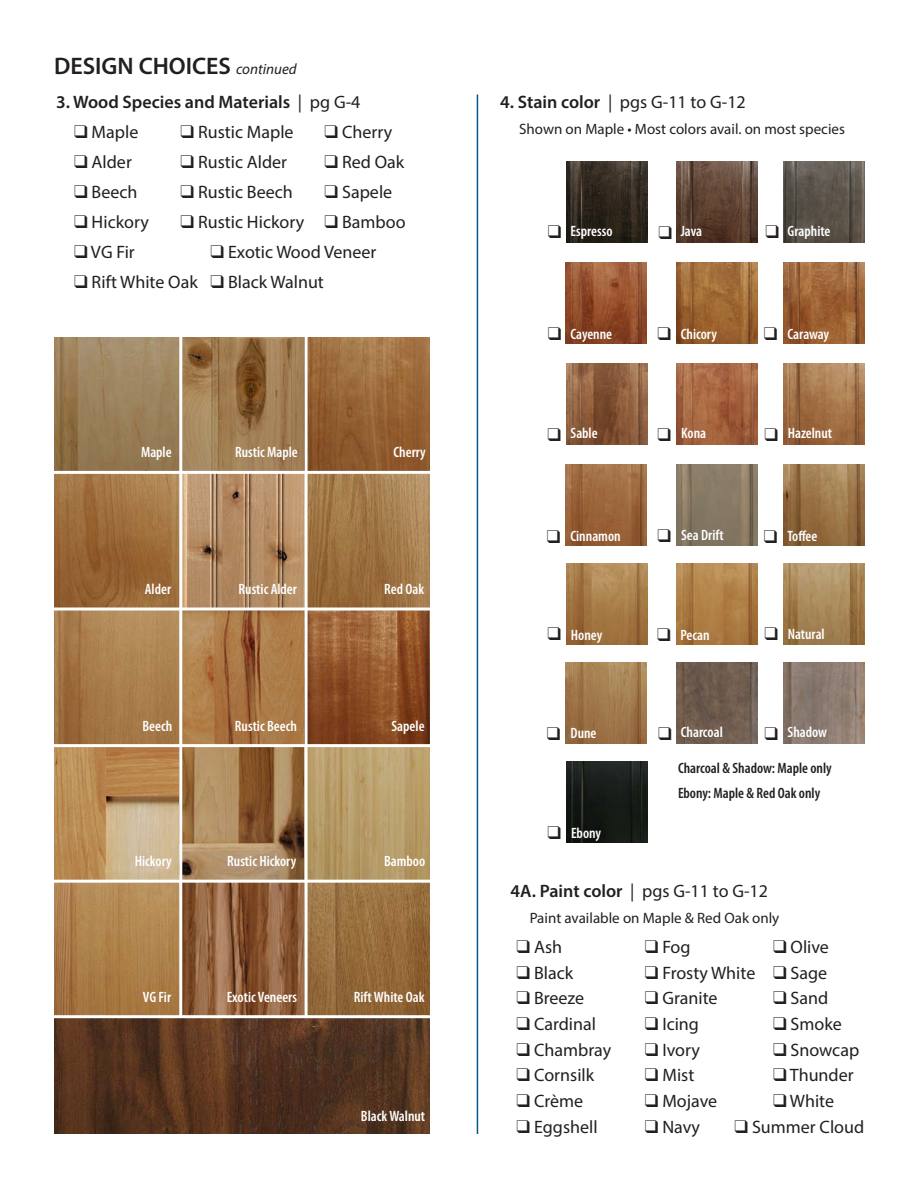
<style>
.page{position:relative;width:918px;height:1188px;background:#fff}
.page>*{position:absolute;margin:0;border:0;box-sizing:border-box;transform-origin:0 0}
.t1{font:600 24px "Myriad Pro";color:#231f20}
.t2{font:18px "Myriad Pro";color:#231f20}
.t3{font:600 18px "Myriad Pro";color:#231f20}
.t4{font:600 condensed 15px "Myriad Pro";color:#fff}
.t5{font:15px "Myriad Pro";color:#231f20}
.t6{font:600 condensed 15px/25.5px "Myriad Pro";color:#231f20}
.s1{font-weight:400;font-style:italic;font-size:15px}
.s2{font-weight:400}
.s3{font-weight:600}
.s4{color:#231f20}
</style>
<div class="page">
<img style="left:54px;top:338px;width:376px;height:796px">
<img style="left:566px;top:161px;width:81px;height:81px">
<img style="left:676px;top:161px;width:81px;height:81px">
<img style="left:783px;top:161px;width:81px;height:81px">
<img style="left:566px;top:263px;width:81px;height:81px">
<img style="left:676px;top:263px;width:81px;height:81px">
<img style="left:783px;top:263px;width:81px;height:81px">
<img style="left:566px;top:363px;width:81px;height:81px">
<img style="left:677px;top:363px;width:81px;height:81px">
<img style="left:783px;top:363px;width:81px;height:81px">
<img style="left:566px;top:465px;width:81px;height:81px">
<img style="left:676px;top:465px;width:81px;height:81px">
<img style="left:783px;top:465px;width:81px;height:81px">
<img style="left:566px;top:563px;width:81px;height:81px">
<img style="left:676px;top:563px;width:81px;height:81px">
<img style="left:783px;top:563px;width:81px;height:81px">
<img style="left:566px;top:662px;width:81px;height:81px">
<img style="left:676px;top:662px;width:81px;height:81px">
<img style="left:783px;top:662px;width:81px;height:81px">
<hr style="left:477px;top:94px;width:1px;height:1040px;background:#01598a">
<hr style="left:48px;top:471px;width:387px;height:3px;background:#fff">
<hr style="left:50px;top:608px;width:387px;height:2px;background:#fff">
<hr style="left:47px;top:744px;width:387px;height:3px;background:#fff">
<hr style="left:179px;top:324px;width:3px;height:693px;background:#fff">
<hr style="left:305px;top:326px;width:3px;height:691px;background:#fff">
<hr style="left:49px;top:880px;width:387px;height:3px;background:#fff">
<hr style="left:50px;top:1015px;width:387px;height:3px;background:#fff">
<img style="left:567px;top:762px;width:81px;height:81px">
<h1 class="t1" style="left:54px;top:51px;width:244px">DESIGN CHOICES <span class="s1">continued</span></h1>
<p class="t3" style="left:56px;top:91px;width:306px">3. Wood Species and Materials <span class="s2">| pg G-4</span></p>
<p class="t2" style="left:74px;top:121px;width:66px">❑ Maple</p>
<p class="t2" style="left:181px;top:121px;width:115px">❑ Rustic Maple</p>
<p class="t2" style="left:325px;top:121px;width:69px">❑ Cherry</p>
<p class="t2" style="left:74px;top:151px;width:59px">❑ Alder</p>
<p class="t2" style="left:181px;top:151px;width:108px">❑ Rustic Alder</p>
<p class="t2" style="left:325px;top:151px;width:81px">❑ Red Oak</p>
<p class="t2" style="left:74px;top:181px;width:65px">❑ Beech</p>
<p class="t2" style="left:181px;top:181px;width:114px">❑ Rustic Beech</p>
<p class="t2" style="left:325px;top:181px;width:69px">❑ Sapele</p>
<p class="t2" style="left:74px;top:211px;width:76px">❑ Hickory</p>
<p class="t2" style="left:181px;top:211px;width:226px">❑ Rustic Hickory ❑ Bamboo</p>
<p class="t2" style="left:74px;top:241px;width:62px">❑ VG Fir</p>
<p class="t2" style="left:211px;top:241px;width:167px">❑ Exotic Wood Veneer</p>
<p class="t2" style="left:74px;top:271px;width:251px">❑ Rift White Oak ❑ Black Walnut</p>
<p class="t4" style="left:141px;top:444px;width:32px">Maple</p>
<p class="t4" style="left:235px;top:444px;width:64px">Rustic Maple</p>
<p class="t4" style="left:394px;top:444px;width:34px">Cherry</p>
<p class="t4" style="left:145px;top:581px;width:28px">Alder</p>
<p class="t4" style="left:239px;top:581px;width:60px">Rustic Alder</p>
<p class="t4" style="left:384px;top:581px;width:42px">Red Oak</p>
<p class="t4" style="left:142px;top:717px;width:31px">Beech</p>
<p class="t4" style="left:235px;top:717px;width:64px">Rustic Beech</p>
<p class="t4" style="left:391px;top:717px;width:35px">Sapele</p>
<p class="t4" style="left:135px;top:853px;width:38px">Hickory</p>
<p class="t4" style="left:227px;top:853px;width:70px">Rustic Hickory</p>
<p class="t4" style="left:384px;top:853px;width:43px">Bamboo</p>
<p class="t4" style="left:143px;top:988px;width:30px">VG Fir</p>
<p class="t4" style="left:227px;top:988px;width:72px">Exotic Veneers</p>
<p class="t4" style="left:354px;top:989px;width:72px">Rift White Oak</p>
<p class="t4" style="left:361px;top:1107px;width:66px">Black Walnut</p>
<p class="t2" style="left:500px;top:91px;width:247px"><span class="s3">4. Stain color</span> | pgs G-11 to G-12</p>
<p class="t5" style="left:519px;top:119px;width:327px">Shown on Maple • Most colors avail. on most species</p>
<p class="t4" style="left:548px;top:223px;width:66px"><span class="s4">❑</span> Espresso</p>
<p class="t4" style="left:658px;top:223px;width:45px"><span class="s4">❑</span> Java</p>
<p class="t4" style="left:766px;top:223px;width:67px"><span class="s4">❑</span> Graphite</p>
<p class="t4" style="left:548px;top:325px;width:66px"><span class="s4">❑</span> Cayenne</p>
<p class="t4" style="left:658px;top:326px;width:61px"><span class="s4">❑</span> Chicory</p>
<p class="t4" style="left:764px;top:325px;width:67px"><span class="s4">❑</span> Caraway</p>
<p class="t4" style="left:547px;top:425px;width:52px"><span class="s4">❑</span> Sable</p>
<p class="t4" style="left:658px;top:424px;width:50px"><span class="s4">❑</span> Kona</p>
<p class="t4" style="left:765px;top:424px;width:69px"><span class="s4">❑</span> Hazelnut</p>
<p class="t4" style="left:547px;top:527px;width:75px"><span class="s4">❑</span> Cinnamon</p>
<p class="t4" style="left:658px;top:527px;width:68px"><span class="s4">❑</span> Sea Drift</p>
<p class="t4" style="left:764px;top:528px;width:55px"><span class="s4">❑</span> Toffee</p>
<p class="t4" style="left:547px;top:626px;width:56px"><span class="s4">❑</span> Honey</p>
<p class="t4" style="left:657px;top:626px;width:54px"><span class="s4">❑</span> Pecan</p>
<p class="t4" style="left:765px;top:626px;width:62px"><span class="s4">❑</span> Natural</p>
<p class="t4" style="left:547px;top:725px;width:51px"><span class="s4">❑</span> Dune</p>
<p class="t4" style="left:658px;top:724px;width:66px"><span class="s4">❑</span> Charcoal</p>
<p class="t4" style="left:765px;top:724px;width:64px"><span class="s4">❑</span> Shadow</p>
<p class="t4" style="left:548px;top:824px;width:55px"><span class="s4">❑</span> Ebony</p>
<p class="t6" style="left:678px;top:755px;width:155px">Charcoal &amp; Shadow: Maple only<br>Ebony: Maple &amp; Red Oak only</p>
<p class="t2" style="left:511px;top:880px;width:259px"><span class="s3">4A. Paint color</span> | pgs G-11 to G-12</p>
<p class="t5" style="left:530px;top:908px;width:251px">Paint available on Maple &amp; Red Oak only</p>
<p class="t2" style="left:517px;top:936px;width:47px">❑ Ash</p>
<p class="t2" style="left:645px;top:936px;width:47px">❑ Fog</p>
<p class="t2" style="left:773px;top:936px;width:57px">❑ Olive</p>
<p class="t2" style="left:517px;top:962px;width:58px">❑ Black</p>
<p class="t2" style="left:645px;top:962px;width:184px">❑ Frosty White ❑ Sage</p>
<p class="t2" style="left:517px;top:987px;width:69px">❑ Breeze</p>
<p class="t2" style="left:645px;top:987px;width:74px">❑ Granite</p>
<p class="t2" style="left:773px;top:987px;width:57px">❑ Sand</p>
<p class="t2" style="left:517px;top:1013px;width:81px">❑ Cardinal</p>
<p class="t2" style="left:645px;top:1013px;width:56px">❑ Icing</p>
<p class="t2" style="left:773px;top:1013px;width:70px">❑ Smoke</p>
<p class="t2" style="left:517px;top:1039px;width:96px">❑ Chambray</p>
<p class="t2" style="left:645px;top:1039px;width:57px">❑ Ivory</p>
<p class="t2" style="left:773px;top:1039px;width:88px">❑ Snowcap</p>
<p class="t2" style="left:517px;top:1064px;width:79px">❑ Cornsilk</p>
<p class="t2" style="left:645px;top:1064px;width:51px">❑ Mist</p>
<p class="t2" style="left:773px;top:1064px;width:82px">❑ Thunder</p>
<p class="t2" style="left:517px;top:1090px;width:68px">❑ Crème</p>
<p class="t2" style="left:645px;top:1090px;width:74px">❑ Mojave</p>
<p class="t2" style="left:773px;top:1090px;width:63px">❑ White</p>
<p class="t2" style="left:517px;top:1116px;width:82px">❑ Eggshell</p>
<p class="t2" style="left:645px;top:1116px;width:57px">❑ Navy</p>
<p class="t2" style="left:735px;top:1116px;width:131px">❑ Summer Cloud</p>
</div>
